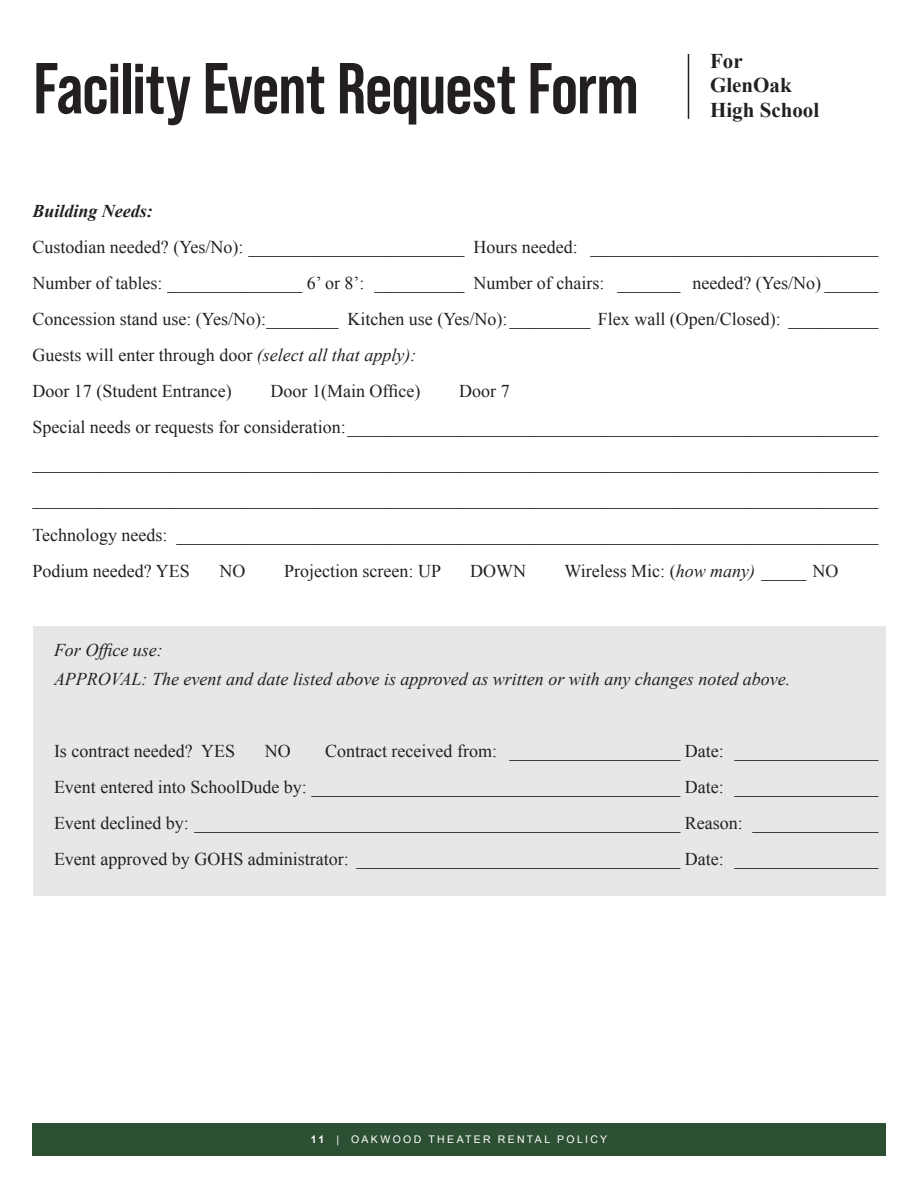
<style>
.page{position:relative;width:918px;height:1188px;background:#fff}
.page>*{position:absolute;margin:0;border:0;box-sizing:border-box;transform-origin:0 0}
.t1{font:700 72px "Bebas Neue Pro";letter-spacing:-.01em;color:#231f20}
.t2{font:700 21px "Times New Roman";color:#231f20}
.t3{font:18px "Times New Roman";color:#231f20}
.t4{font:italic 18px "Times New Roman";color:#231f20}
.t5{font:italic 700 18px "Times New Roman";color:#231f20}
.t6{font:10.5px "Arial";letter-spacing:.22em;color:#fff}
.s1{font-style:italic}
.s2{font-weight:700}
</style>
<div class="page">
<div style="left:32px;top:1123px;width:854px;height:33px;background:#2d5035"></div>
<div style="left:33px;top:626px;width:853px;height:270px;background:#e6e7e9"></div>
<hr style="left:688px;top:54px;width:1px;height:65px;background:#231f20">
<p class="t1" style="left:33px;top:47px;width:607px">Facility Event Request Form</p>
<p class="t2" style="left:710px;top:47px;width:34px">For</p>
<p class="t2" style="left:710px;top:71px;width:83px">GlenOak</p>
<p class="t2" style="left:710px;top:95px;width:111px">High School</p>
<p class="t5" style="left:32px;top:199px;width:122px">Building Needs:</p>
<p class="t3" style="left:32px;top:235px;width:847px">Custodian needed? (Yes/No): ________________________ Hours needed: ________________________________</p>
<p class="t3" style="left:32px;top:271px;width:848px">Number of tables: _______________ 6’ or 8’: __________ Number of chairs: _______ needed? (Yes/No) ______</p>
<p class="t3" style="left:32px;top:307px;width:847px">Concession stand use: (Yes/No):________ Kitchen use (Yes/No):_________ Flex wall (Open/Closed): __________</p>
<p class="t3" style="left:32px;top:343px;width:385px">Guests will enter through door <span class="s1">(select all that apply):</span></p>
<p class="t3" style="left:32px;top:379px;width:201px">Door 17 (Student Entrance)</p>
<p class="t3" style="left:271px;top:379px;width:151px">Door 1(Main Office)</p>
<p class="t3" style="left:459px;top:379px;width:52px">Door 7</p>
<p class="t3" style="left:32px;top:415px;width:848px">Special needs or requests for consideration:___________________________________________________________</p>
<p class="t3" style="left:32px;top:451px;width:847px">______________________________________________________________________________________________</p>
<p class="t3" style="left:32px;top:487px;width:847px">______________________________________________________________________________________________</p>
<p class="t3" style="left:32px;top:523px;width:848px">Technology needs: ______________________________________________________________________________</p>
<p class="t3" style="left:32px;top:559px;width:159px">Podium needed? YES</p>
<p class="t3" style="left:219px;top:559px;width:27px">NO</p>
<p class="t3" style="left:284px;top:559px;width:158px">Projection screen: UP</p>
<p class="t3" style="left:470px;top:559px;width:57px">DOWN</p>
<p class="t3" style="left:564px;top:559px;width:275px">Wireless Mic: (<span class="s1">how many)</span> _____ NO</p>
<p class="t4" style="left:54px;top:638px;width:110px">For Office use:</p>
<p class="t4" style="left:54px;top:666px;width:738px">APPROVAL: The event and date listed above is approved as written or with any changes noted above.</p>
<p class="t3" style="left:54px;top:739px;width:183px">Is contract needed? YES</p>
<p class="t3" style="left:265px;top:739px;width:27px">NO</p>
<p class="t3" style="left:325px;top:739px;width:555px">Contract received from: ___________________ Date: ________________</p>
<p class="t3" style="left:54px;top:775px;width:826px">Event entered into SchoolDude by: _________________________________________ Date: ________________</p>
<p class="t3" style="left:54px;top:811px;width:826px">Event declined by: ______________________________________________________ Reason: ______________</p>
<p class="t3" style="left:54px;top:847px;width:826px">Event approved by GOHS administrator: ____________________________________ Date: ________________</p>
<p class="t6" style="left:311px;top:1133px;width:298px"><span class="s2">11</span> | OAKWOOD THEATER RENTAL POLICY</p>
</div>
